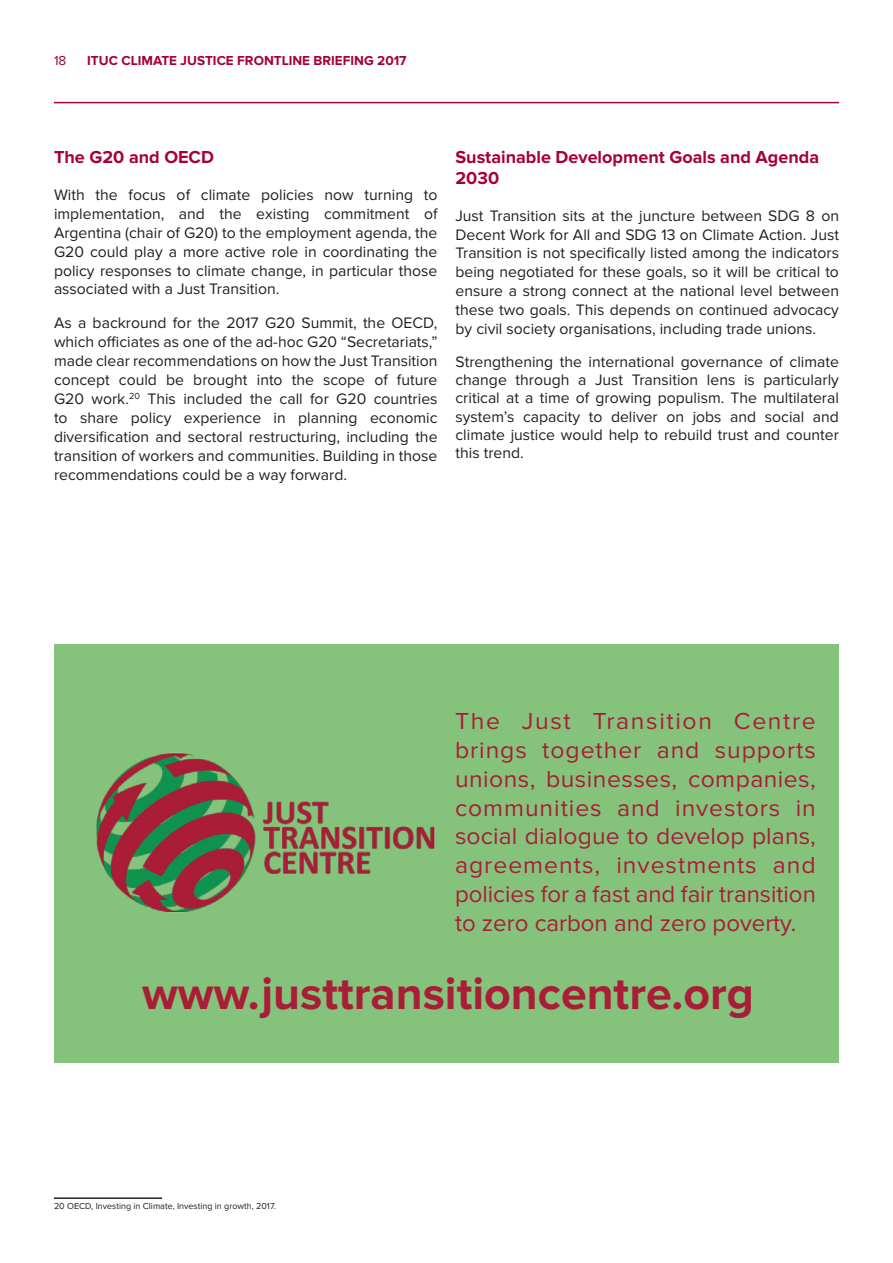
<style>
.page{position:relative;width:893px;height:1263px;background:#fff}
.page>*{position:absolute;margin:0;border:0;box-sizing:border-box;transform-origin:0 0}
.t1{font:700 46.5px "Proxima Nova";color:#aa1d37}
.t2{font:24px/28.8px "Proxima Nova";color:#aa1d37;text-align:justify}
.t3{font:700 18px/20.7px "Proxima Nova";color:#a50134}
.t4{font:15.75px/18.9px "Proxima Nova";color:#231f20;text-align:justify}
.t5{font:700 13.5px "Proxima Nova";color:#a50134}
.t6{font:13.5px "Proxima Nova";color:#a50134}
.t7{font:9px "Proxima Nova";color:#231f20}
</style>
<div class="page">
<hr style="left:54px;top:102px;width:785px;height:1px;background:#a50134">
<hr style="left:54px;top:1197px;width:108px;height:2px;background:#231f20">
<div style="left:54px;top:644px;width:785px;height:419px;background:#85c37d"></div>
<img style="left:96px;top:752px;width:339px;height:161px">
<p class="t6" style="left:54px;top:52px;width:14px">18</p>
<p class="t5" style="left:87px;top:52px;width:321px">ITUC CLIMATE JUSTICE FRONTLINE BRIEFING 2017</p>
<p class="t3" style="left:54px;top:147px;width:161px">The G20 and OECD</p>
<p class="t4" style="left:54px;top:185px;width:385px">With the focus of climate policies now turning to implementation, and the existing commitment of Argentina (chair of G20) to the employment agenda, the G20 could play a more active role in coordinating the policy responses to climate change, in particular those associated with a Just Transition.</p>
<p class="t4" style="left:54px;top:314px;width:385px">As a backround for the 2017 G20 Summit, the OECD, which officiates as one of the ad-hoc G20 “Secretariats,” made clear recommendations on how the Just Transition concept could be brought into the scope of future G20 work.<sup>20</sup> This included the call for G20 countries to share policy experience in planning economic diversification and sectoral restructuring, including the transition of workers and communities. Building in those recommendations could be a way forward.</p>
<p class="t3" style="left:455px;top:147px;width:365px">Sustainable Development Goals and Agenda<br>2030</p>
<p class="t4" style="left:455px;top:206px;width:385px">Just Transition sits at the juncture between SDG 8 on Decent Work for All and SDG 13 on Climate Action. Just Transition is not specifically listed among the indicators being negotiated for these goals, so it will be critical to ensure a strong connect at the national level between these two goals. This depends on continued advocacy by civil society organisations, including trade unions.</p>
<p class="t4" style="left:455px;top:353px;width:385px;line-height:18.1px">Strengthening the international governance of climate change through a Just Transition lens is particularly critical at a time of growing populism. The multilateral system’s capacity to deliver on jobs and social and climate justice would help to rebuild trust and counter this trend.</p>
<p class="t2" style="left:455px;top:707px;width:362px">The Just Transition Centre brings together and supports unions, businesses, companies, communities and investors in social dialogue to develop plans, agreements, investments and policies for a fast and fair transition to zero carbon and zero poverty.</p>
<h1 class="t1" style="left:142px;top:967px;width:613px">www.justtransitioncentre.org</h1>
<p class="t7" style="left:54px;top:1201px;width:223px">20 OECD, Investing in Climate, Investing in growth, 2017.</p>
</div>
